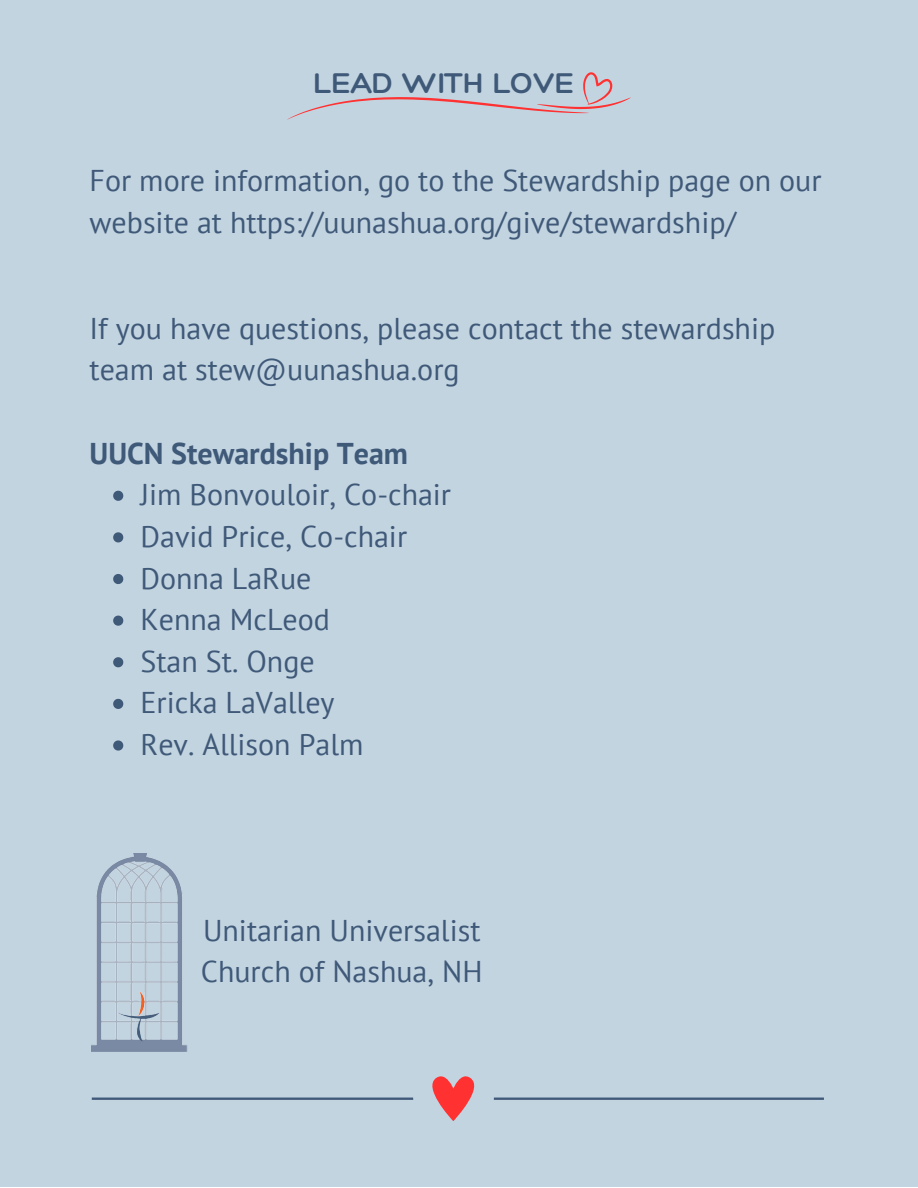
<style>
.page{position:relative;width:918px;height:1188px;background:#fff}
.page>*{position:absolute;margin:0;border:0;box-sizing:border-box;transform-origin:0 0}
.t1{font:300 31.05px "Hero";color:#3f5978}
.t2{font:30px/41.7px "PT Sans";color:#3f5978}
.t3{font:700 30px "PT Sans";color:#3f5978}
</style>
<div class="page">
<div style="left:0;top:0;width:918px;height:1187px;background:#c3d4e1"></div>
<svg style="left:287px;top:72px;width:344px;height:48px"></svg>
<svg style="left:113px;top:491px;width:10px;height:10px"></svg>
<svg style="left:113px;top:532px;width:10px;height:10px"></svg>
<svg style="left:113px;top:574px;width:10px;height:10px"></svg>
<svg style="left:113px;top:616px;width:10px;height:10px"></svg>
<svg style="left:113px;top:657px;width:10px;height:10px"></svg>
<svg style="left:113px;top:699px;width:10px;height:10px"></svg>
<svg style="left:113px;top:740px;width:10px;height:11px"></svg>
<svg style="left:92px;top:1098px;width:321px;height:2px"></svg>
<svg style="left:494px;top:1098px;width:330px;height:2px"></svg>
<svg style="left:432px;top:1076px;width:43px;height:45px"></svg>
<img style="left:92px;top:853px;width:96px;height:198px">
<h1 class="t1" style="left:314px;top:63px;width:263px">LEAD WITH LOVE</h1>
<p class="t2" style="left:90px;top:159px;width:734px">For more information, go to the Stewardship page on our website at https://uunashua.org/give/stewardship/</p>
<p class="t2" style="left:90px;top:307px;width:687px">If you have questions, please contact the stewardship team at stew@uunashua.org</p>
<p class="t3" style="left:90px;top:433px;width:320px">UUCN Stewardship Team</p>
<p class="t2" style="left:141px;top:473px;width:312px">Jim Bonvouloir, Co-chair</p>
<h2 class="t2" style="left:141px;top:515px;width:268px">David Price, Co-chair</h2>
<p class="t2" style="left:141px;top:557px;width:172px">Donna LaRue</p>
<p class="t2" style="left:141px;top:598px;width:191px">Kenna McLeod</p>
<p class="t2" style="left:141px;top:640px;width:176px">Stan St. Onge</p>
<p class="t2" style="left:141px;top:681px;width:196px">Ericka LaValley</p>
<p class="t2" style="left:141px;top:723px;width:224px">Rev. Allison Palm</p>
<p class="t2" style="left:201px;top:909px;width:283px">Unitarian Universalist<br>Church of Nashua, NH</p>
</div>
